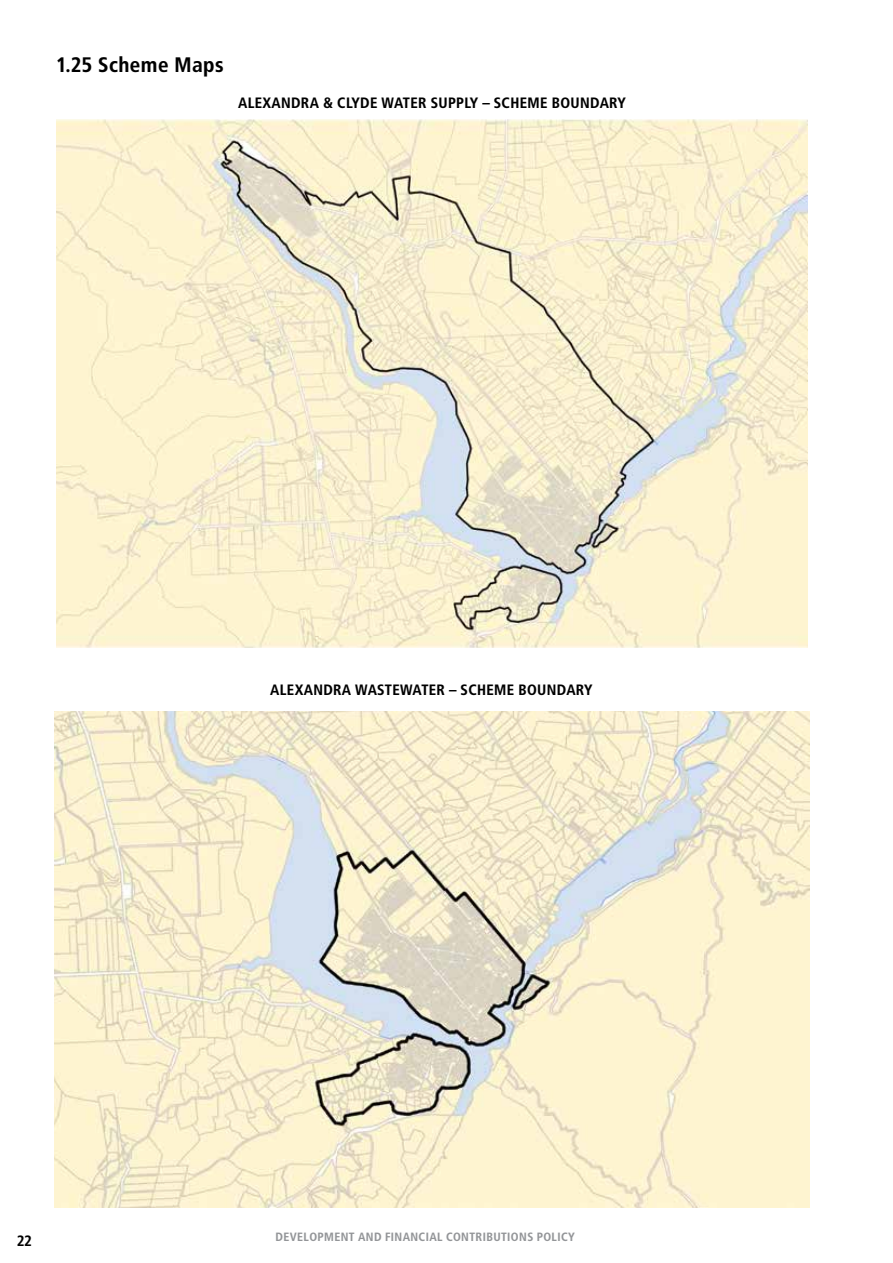
<style>
.page{position:relative;width:893px;height:1263px;background:#fff}
.page>*{position:absolute;margin:0;border:0;box-sizing:border-box;transform-origin:0 0}
.t1{font:21px "Transit Print OT Bld";color:#000}
.t2{font:15px "Transit Print OT Bld";color:#000}
.t3{font:12px "Transit Print OT Bld";letter-spacing:.01em;color:#939598}
</style>
<div class="page">
<img style="left:56px;top:119px;width:752px;height:529px">
<img style="left:54px;top:711px;width:755px;height:497px">
<h1 class="t1" style="left:56px;top:52px;width:169px">1.25 Scheme Maps</h1>
<p class="t2" style="left:238px;top:94px;width:390px">ALEXANDRA &amp; CLYDE WATER SUPPLY – SCHEME BOUNDARY</p>
<p class="t2" style="left:270px;top:681px;width:324px">ALEXANDRA WASTEWATER – SCHEME BOUNDARY</p>
<p class="t2" style="left:17px;top:1232px;width:17px">22</p>
<p class="t3" style="left:276px;top:1230px;width:301px">DEVELOPMENT AND FINANCIAL CONTRIBUTIONS POLICY</p>
</div>
